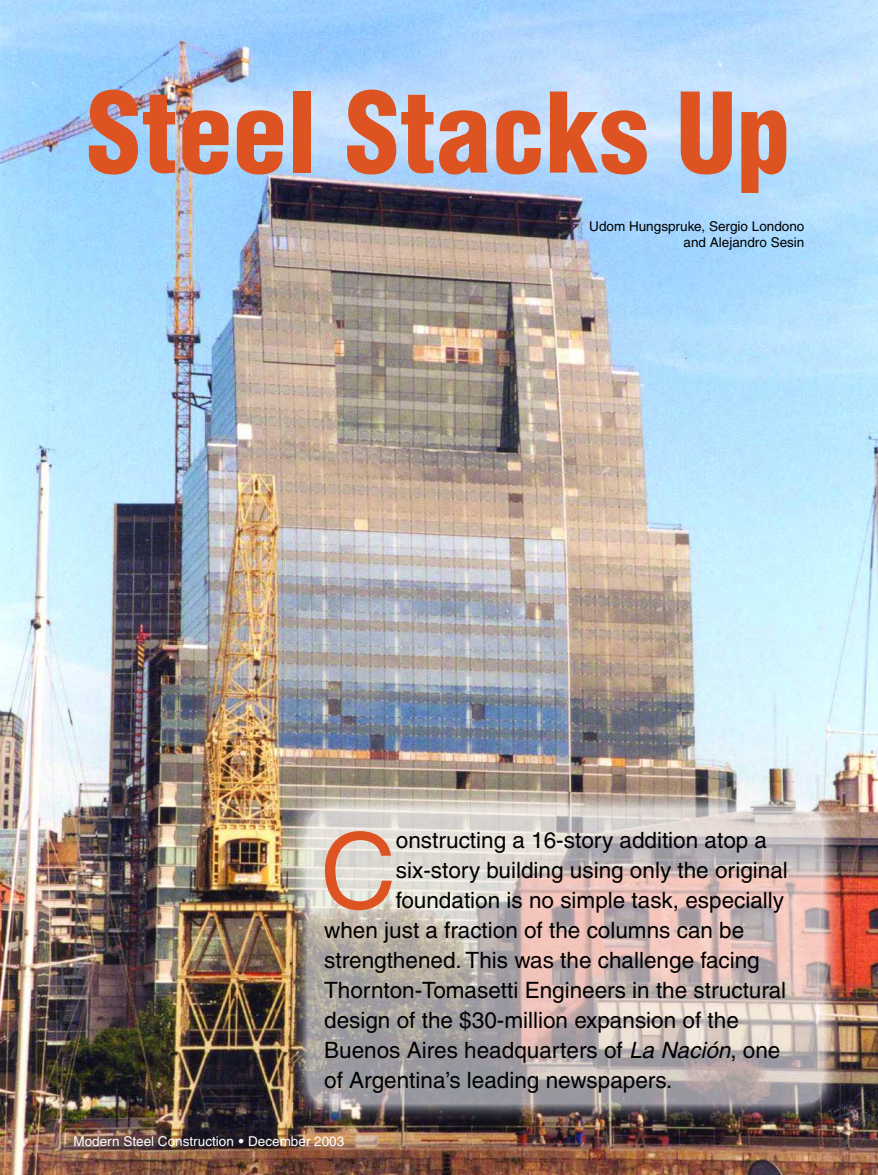
<style>
.page{position:relative;width:878px;height:1175px;background:#fff}
.page>*{position:absolute;margin:0;border:0;box-sizing:border-box;transform-origin:0 0}
.t1{font:900 condensed 108px "Helvetica";letter-spacing:.005em;color:#dd5422}
.t2{font:104.7px "Helvetica";color:#dd5422}
.t3{font:22.5px "Helvetica";color:#000}
.t4{font:13.5px/16.5px "Helvetica";color:#000;text-align:right}
.t5{font:13.5px "Helvetica";color:#fff}
.s1{font-style:italic}
.s2{font-weight:900}
</style>
<div class="page">
<img style="left:0;top:0;width:878px;height:1174px">
<h1 class="t1" style="left:87px;top:92px;width:705px">Steel Stacks Up</h1>
<p class="t4" style="left:589px;top:219px;width:217px">Udom Hungspruke, Sergio Londono and Alejandro Sesin</p>
<h2 class="t2" style="left:320px;top:833px;width:77px">C</h2>
<p class="t3" style="left:396px;top:832px;width:373px">onstructing a 16-story addition atop a</p>
<p class="t3" style="left:396px;top:862px;width:393px">six-story building using only the original</p>
<p class="t3" style="left:396px;top:892px;width:390px">foundation is no simple task, especially</p>
<p class="t3" style="left:324px;top:922px;width:421px">when just a fraction of the columns can be</p>
<p class="t3" style="left:324px;top:952px;width:437px">strengthened. This was the challenge facing</p>
<p class="t3" style="left:324px;top:982px;width:463px">Thornton-Tomasetti Engineers in the structural</p>
<p class="t3" style="left:324px;top:1012px;width:416px">design of the $30-million expansion of the</p>
<p class="t3" style="left:324px;top:1042px;width:458px">Buenos Aires headquarters of <span class="s1">La Nación</span>, one</p>
<p class="t3" style="left:324px;top:1072px;width:350px">of Argentina’s leading newspapers.</p>
<p class="t5" style="left:74px;top:1136px;width:272px">Modern Steel Construction <span class="s2">•</span> December 2003</p>
</div>
